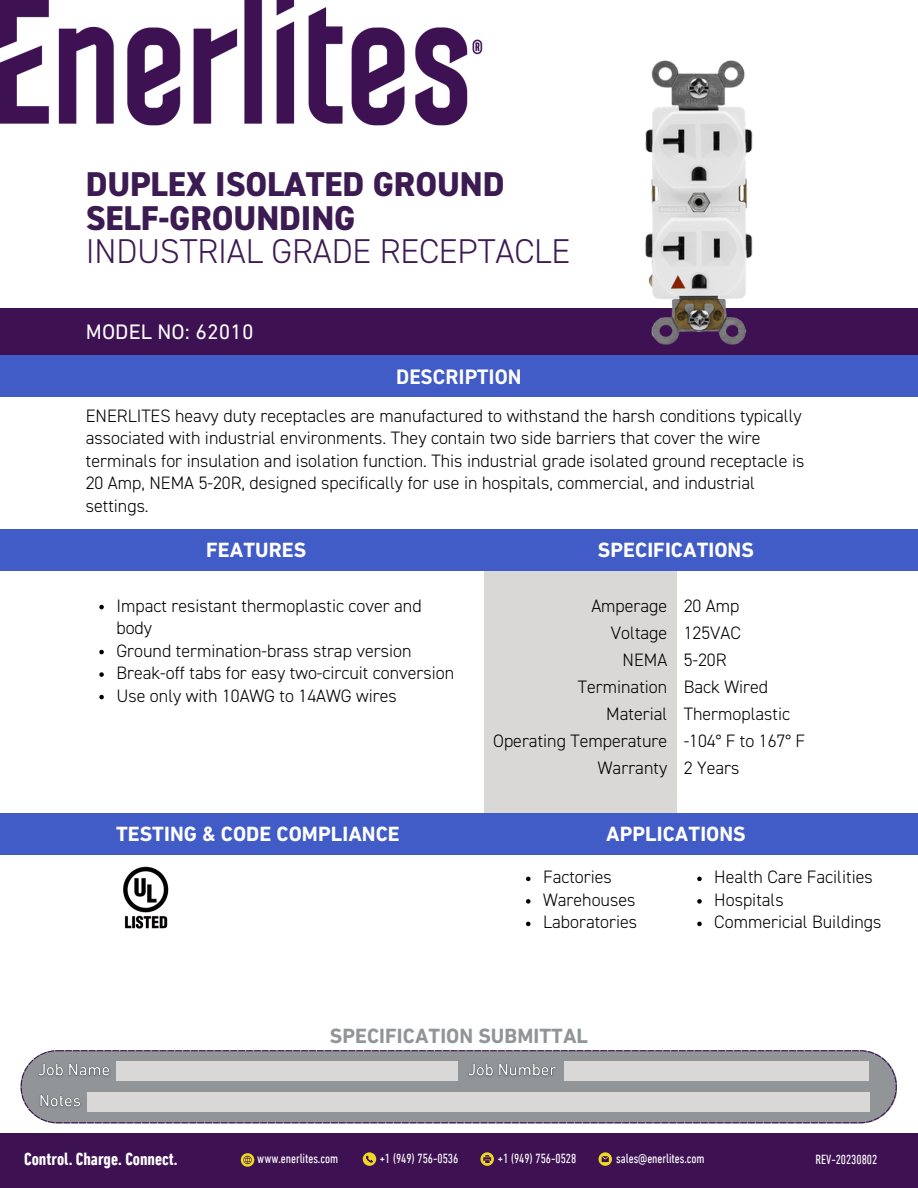
<style>
.page{position:relative;width:918px;height:1188px;background:#fff}
.page>*{position:absolute;margin:0;border:0;box-sizing:border-box;transform-origin:0 0}
.t1{font:800 34.5px "DIN2014";letter-spacing:-.005em;color:#3c1a52}
.t2{font:300 34.5px "DIN2014";letter-spacing:-.005em;color:#3c1a52}
.t3{font:21.3px "DIN Next LT Pro";letter-spacing:.005em;color:#fff}
.t4{font:700 21px "DIN Next LT Pro";letter-spacing:.005em;color:#fff}
.t5{font:700 21px "DIN Next LT Pro";letter-spacing:.005em;color:#919597}
.t6{font:700 21px "DIN2014";letter-spacing:.005em;color:#fff}
.t7{font:300 18px/22.5px "DIN2014";color:#000}
.t8{font:700 condensed 18px "DIN Next LT Pro";color:#fff}
.t9{font:condensed 13.5px "DIN Next LT Pro";letter-spacing:-.005em;color:#fff}
</style>
<div class="page">
<div style="left:0;top:308px;width:918px;height:51px;background:#3d1152"></div>
<div style="left:0;top:355px;width:918px;height:42px;background:#425cc7"></div>
<div style="left:484px;top:571px;width:192px;height:258px;background:#d9d8d6"></div>
<img style="left:0;top:0;width:483px;height:126px">
<div style="left:0;top:529px;width:918px;height:42px;background:#425cc7"></div>
<div style="left:0;top:813px;width:918px;height:42px;background:#425cc7"></div>
<img style="left:123px;top:866px;width:46px;height:63px">
<svg style="left:526px;top:877px;width:5px;height:4px"></svg>
<svg style="left:526px;top:899px;width:5px;height:5px"></svg>
<svg style="left:526px;top:922px;width:5px;height:4px"></svg>
<svg style="left:697px;top:877px;width:5px;height:4px"></svg>
<svg style="left:697px;top:899px;width:5px;height:5px"></svg>
<svg style="left:697px;top:922px;width:5px;height:4px"></svg>
<img style="left:645px;top:60px;width:108px;height:285px">
<svg style="left:99px;top:605px;width:5px;height:4px"></svg>
<svg style="left:99px;top:650px;width:5px;height:4px"></svg>
<svg style="left:99px;top:672px;width:5px;height:5px"></svg>
<svg style="left:99px;top:695px;width:5px;height:4px"></svg>
<div style="left:0;top:1133px;width:918px;height:55px;background:#3d1152"></div>
<svg style="left:21px;top:1050px;width:876px;height:73px;background:#929499"></svg>
<div style="left:117px;top:1061px;width:341px;height:20px;background:#d9d8d6"></div>
<svg style="left:598px;top:1152px;width:14px;height:14px"></svg>
<svg style="left:241px;top:1153px;width:13px;height:14px"></svg>
<svg style="left:363px;top:1152px;width:13px;height:14px"></svg>
<svg style="left:480px;top:1152px;width:14px;height:14px"></svg>
<img style="left:33px;top:1058px;width:81px;height:28px">
<div style="left:564px;top:1061px;width:305px;height:20px;background:#d9d8d6"></div>
<img style="left:463px;top:1058px;width:99px;height:28px">
<div style="left:87px;top:1093px;width:782px;height:19px;background:#d9d8d6"></div>
<img style="left:34px;top:1089px;width:51px;height:28px">
<p class="t1" style="left:86px;top:169px;width:420px">DUPLEX ISOLATED GROUND</p>
<p class="t1" style="left:86px;top:203px;width:271px">SELF-GROUNDING</p>
<p class="t2" style="left:86px;top:237px;width:486px">INDUSTRIAL GRADE RECEPTACLE</p>
<p class="t3" style="left:86px;top:323px;width:169px">MODEL NO: 62010</p>
<p class="t6" style="left:396px;top:368px;width:127px">DESCRIPTION</p>
<p class="t7" style="left:86px;top:405px;width:720px">ENERLITES heavy duty receptacles are manufactured to withstand the harsh conditions typically associated with industrial environments. They contain two side barriers that cover the wire terminals for insulation and isolation function. This industrial grade isolated ground receptacle is 20 Amp, NEMA 5-20R, designed specifically for use in hospitals, commercial, and industrial settings.</p>
<p class="t4" style="left:206px;top:541px;width:102px">FEATURES</p>
<p class="t4" style="left:598px;top:541px;width:158px">SPECIFICATIONS</p>
<p class="t7" style="left:116px;top:595px;width:307px">Impact resistant thermoplastic cover and body</p>
<p class="t7" style="left:116px;top:640px;width:297px">Ground termination-brass strap version</p>
<p class="t7" style="left:116px;top:663px;width:339px">Break-off tabs for easy two-circuit conversion</p>
<p class="t7" style="left:116px;top:685px;width:282px">Use only with 10AWG to 14AWG wires</p>
<p class="t7" style="left:591px;top:596px;width:77px">Amperage</p>
<p class="t7" style="left:611px;top:623px;width:58px">Voltage</p>
<p class="t7" style="left:623px;top:650px;width:46px">NEMA</p>
<p class="t7" style="left:578px;top:677px;width:91px">Termination</p>
<p class="t7" style="left:606px;top:704px;width:63px">Material</p>
<p class="t7" style="left:493px;top:731px;width:176px">Operating Temperature</p>
<p class="t7" style="left:598px;top:758px;width:71px">Warranty</p>
<p class="t7" style="left:684px;top:596px;width:57px">20 Amp</p>
<p class="t7" style="left:684px;top:623px;width:59px">125VAC</p>
<p class="t7" style="left:684px;top:650px;width:44px">5-20R</p>
<p class="t7" style="left:684px;top:677px;width:86px">Back Wired</p>
<p class="t7" style="left:684px;top:704px;width:108px">Thermoplastic</p>
<p class="t7" style="left:684px;top:731px;width:123px">-104° F to 167° F</p>
<p class="t7" style="left:684px;top:758px;width:57px">2 Years</p>
<p class="t4" style="left:116px;top:825px;width:285px">TESTING &amp; CODE COMPLIANCE</p>
<p class="t4" style="left:606px;top:825px;width:141px">APPLICATIONS</p>
<p class="t7" style="left:543px;top:867px;width:70px">Factories</p>
<p class="t7" style="left:543px;top:890px;width:94px">Warehouses</p>
<p class="t7" style="left:543px;top:912px;width:96px">Laboratories</p>
<p class="t5" style="left:330px;top:1027px;width:260px">SPECIFICATION SUBMITTAL</p>
<p class="t7" style="left:714px;top:867px;width:160px">Health Care Facilities</p>
<p class="t7" style="left:714px;top:890px;width:71px">Hospitals</p>
<p class="t7" style="left:714px;top:912px;width:169px">Commericial Buildings</p>
<p class="t8" style="left:24px;top:1151px;width:155px">Control. Charge. Connect.</p>
<p class="t9" style="left:257px;top:1153px;width:82px">www.enerlites.com</p>
<p class="t9" style="left:380px;top:1153px;width:80px">+1 (949) 756-0536</p>
<p class="t9" style="left:498px;top:1153px;width:80px">+1 (949) 756-0528</p>
<p class="t9" style="left:616px;top:1153px;width:90px">sales@enerlites.com</p>
<p class="t9" style="left:816px;top:1154px;width:63px">REV-20230802</p>
</div>
